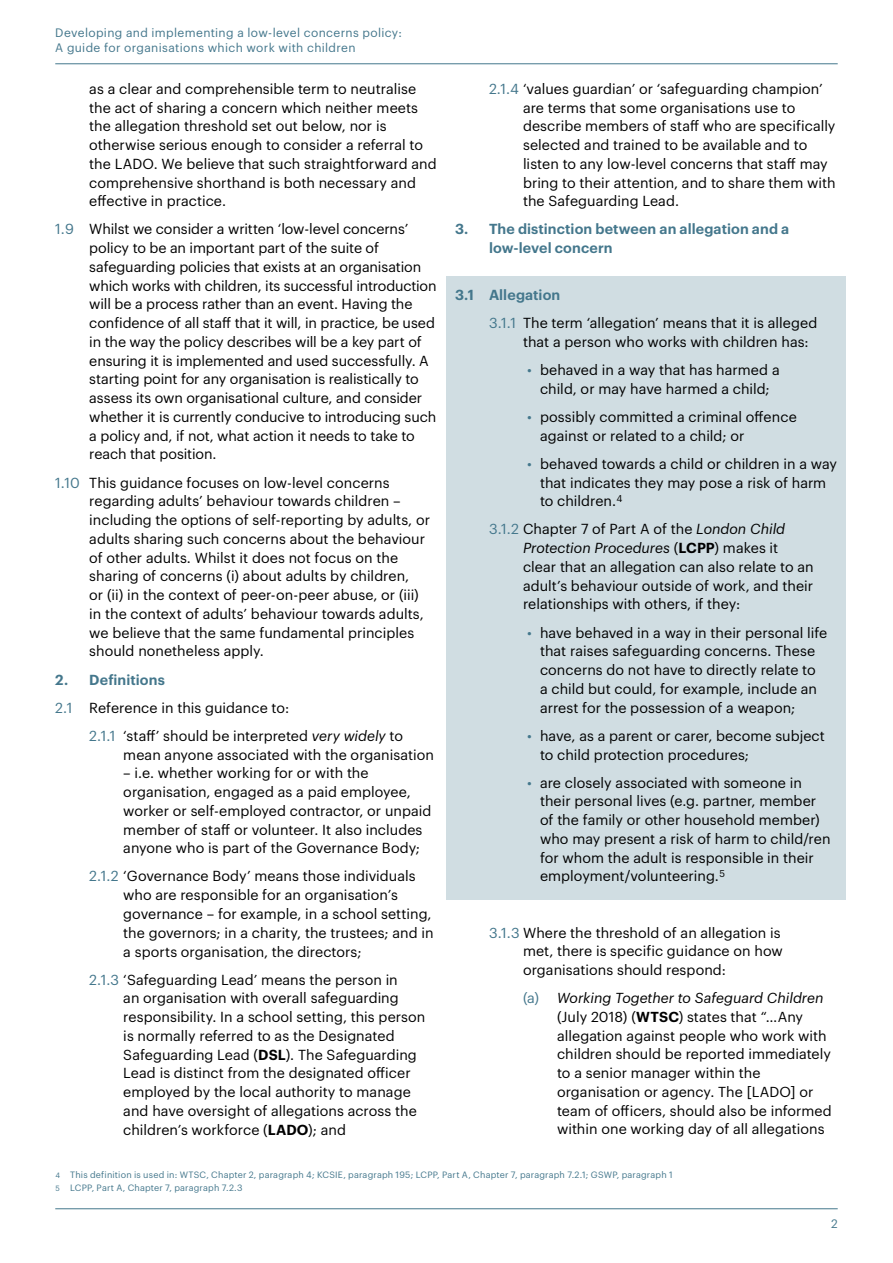
<style>
.page{position:relative;width:893px;height:1263px;background:#fff}
.page>*{position:absolute;margin:0;border:0;box-sizing:border-box;transform-origin:0 0}
.t1{font:14.25px/18.8px "Graphik";color:#000}
.t2{font:600 14.25px/18.8px "Graphik";letter-spacing:.01em;color:#44778c}
.t3{font:12px/15px "Graphik";letter-spacing:.03em;color:#44778c}
.t4{font:9px/12.8px "Graphik";letter-spacing:.02em;color:#44778c}
.s1{color:#44778c}
.s2{font-style:italic}
.s3{font-weight:600}
.s4{font-weight:600;color:#44778c}
.s5{font-size:7.5px}
</style>
<div class="page">
<div style="left:446px;top:277px;width:400px;height:623px;background:#d0dde2"></div>
<hr style="left:55px;top:63px;width:783px;height:1px;background:#44778c">
<hr style="left:55px;top:1208px;width:783px;height:1px;background:#44778c">
<p class="t3" style="left:55px;top:25px;width:348px">Developing and implementing a low-level concerns policy:<br>A guide for organisations which work with children</p>
<p class="t1" style="left:89px;top:78px;width:349px">as a clear and comprehensible term to neutralise the act of sharing a concern which neither meets the allegation threshold set out below, nor is otherwise serious enough to consider a referral to the LADO. We believe that such straightforward and comprehensive shorthand is both necessary and effective in practice.</p>
<p class="t1" style="left:89px;top:219px;width:349px;text-indent:-34px"><span class="s1">1.9</span> Whilst we consider a written ‘low-level concerns’ policy to be an important part of the suite of safeguarding policies that exists at an organisation which works with children, its successful introduction will be a process rather than an event. Having the confidence of all staff that it will, in practice, be used in the way the policy describes will be a key part of ensuring it is implemented and used successfully. A starting point for any organisation is realistically to assess its own organisational culture, and consider whether it is currently conducive to introducing such a policy and, if not, what action it needs to take to reach that position.</p>
<p class="t1" style="left:89px;top:472px;width:342px;text-indent:-34px"><span class="s1">1.10</span> This guidance focuses on low-level concerns regarding adults’ behaviour towards children – including the options of self-reporting by adults, or adults sharing such concerns about the behaviour of other adults. Whilst it does not focus on the sharing of concerns (i) about adults by children,<br>or (ii) in the context of peer-on-peer abuse, or (iii) in the context of adults’ behaviour towards adults, we believe that the same fundamental principles should nonetheless apply.</p>
<p class="t2" style="left:55px;top:669px;width:111px">2. Definitions</p>
<p class="t1" style="left:55px;top:697px;width:235px"><span class="s1">2.1</span> Reference in this guidance to:</p>
<p class="t1" style="left:89px;top:725px;width:315px"><span class="s1">2.1.1</span> ‘staff’ should be interpreted <span class="s2">very widely</span> to</p>
<p class="t1" style="left:123px;top:744px;width:312px">mean anyone associated with the organisation</p>
<p class="t1" style="left:123px;top:762px;width:310px">– i.e. whether working for or with the organisation, engaged as a paid employee, worker or self-employed contractor, or unpaid member of staff or volunteer. It also includes anyone who is part of the Governance Body;</p>
<p class="t1" style="left:123px;top:866px;width:312px;text-indent:-34px"><span class="s1">2.1.2</span> ‘Governance Body’ means those individuals who are responsible for an organisation’s governance – for example, in a school setting, the governors; in a charity, the trustees; and in a sports organisation, the directors;</p>
<p class="t1" style="left:123px;top:969px;width:304px;text-indent:-34px"><span class="s1">2.1.3</span> ‘Safeguarding Lead’ means the person in<br>an organisation with overall safeguarding responsibility. In a school setting, this person is normally referred to as the Designated Safeguarding Lead (<span class="s3">DSL</span>). The Safeguarding Lead is distinct from the designated officer employed by the local authority to manage and have oversight of allegations across the children’s workforce (<span class="s3">LADO</span>); and</p>
<p class="t1" style="left:523px;top:78px;width:314px;text-indent:-34px"><span class="s1">2.1.4</span> ‘values guardian’ or ‘safeguarding champion’ are terms that some organisations use to describe members of staff who are specifically selected and trained to be available and to listen to any low-level concerns that staff may bring to their attention, and to share them with the Safeguarding Lead.</p>
<p class="t2" style="left:489px;top:219px;width:302px;text-indent:-34px">3. The distinction between an allegation and a low-level concern</p>
<p class="t1" style="left:489px;top:280px;width:330px;line-height:28.2px;text-indent:-34px"><span class="s4">3.1 Allegation<br></span><span class="s1">3.1.1</span> The term ‘allegation’ means that it is alleged</p>
<p class="t1" style="left:523px;top:331px;width:287px">that a person who works with children has:</p>
<p class="t1" style="left:527px;top:359px;width:254px;text-align:center"><span class="s1">•</span> behaved in a way that has harmed a child, or may have harmed a child;</p>
<p class="t1" style="left:540px;top:406px;width:258px;text-indent:-13px"><span class="s1">•</span> possibly committed a criminal offence against or related to a child; or</p>
<p class="t1" style="left:540px;top:453px;width:299px;text-indent:-13px"><span class="s1">•</span> behaved towards a child or children in a way that indicates they may pose a risk of harm to children.<sup>4</sup></p>
<p class="t1" style="left:523px;top:519px;width:292px;text-indent:-34px"><span class="s1">3.1.2</span> Chapter 7 of Part A of the <span class="s2">London Child Protection Procedures</span> (<span class="s3">LCPP</span>) makes it clear that an allegation can also relate to an adult’s behaviour outside of work, and their relationships with others, if they:</p>
<p class="t1" style="left:540px;top:622px;width:289px;text-indent:-13px"><span class="s1">•</span> have behaved in a way in their personal life that raises safeguarding concerns. These concerns do not have to directly relate to<br>a child but could, for example, include an arrest for the possession of a weapon;</p>
<p class="t1" style="left:540px;top:725px;width:286px;text-indent:-13px"><span class="s1">•</span> have, as a parent or carer, become subject to child protection procedures;</p>
<p class="t1" style="left:540px;top:772px;width:292px;text-indent:-13px"><span class="s1">•</span> are closely associated with someone in their personal lives (e.g. partner, member of the family or other household member) who may present a risk of harm to child/ren for whom the adult is responsible in their employment/volunteering.<sup>5</sup></p>
<p class="t1" style="left:523px;top:922px;width:261px;text-indent:-34px"><span class="s1">3.1.3</span> Where the threshold of an allegation is met, there is specific guidance on how organisations should respond:</p>
<p class="t1" style="left:557px;top:987px;width:276px;text-indent:-34px"><span class="s1">(a)</span> <span class="s2">Working Together to Safeguard Children </span>(July 2018) (<span class="s3">WTSC</span>) states that “…Any allegation against people who work with children should be reported immediately to a senior manager within the organisation or agency. The [LADO] or team of officers, should also be informed within one working day of all allegations</p>
<p class="t4" style="left:55px;top:1167px;width:619px"><span class="s5">4</span> This definition is used in: WTSC, Chapter 2, paragraph 4; KCSIE, paragraph 195; LCPP, Part A, Chapter 7, paragraph 7.2.1; GSWP, paragraph 1<br><span class="s5">5</span> LCPP, Part A, Chapter 7, paragraph 7.2.3</p>
<p class="t3" style="left:831px;top:1215px;width:8px">2</p>
</div>
